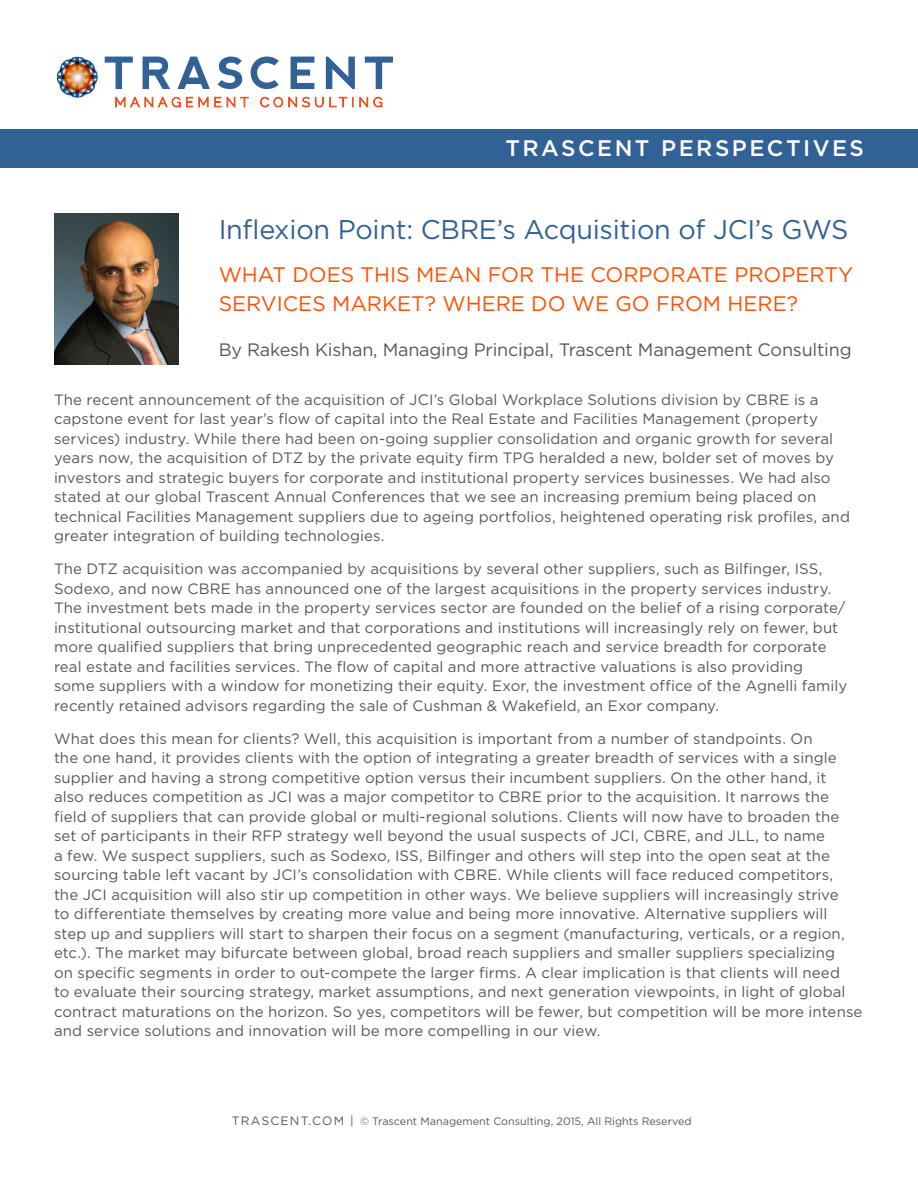
<style>
.page{position:relative;width:918px;height:1188px;background:#fff}
.page>*{position:absolute;margin:0;border:0;box-sizing:border-box;transform-origin:0 0}
.title_sub_head{font:27px "Gotham";letter-spacing:-.01em;color:#326195}
.t1{font:500 22.5px "Gotham";letter-spacing:.11em;color:#fff}
.Title_Header{font:21px/28.5px "Gotham";color:#ff5000}
.Title_Header-2{font:18px "Gotham";letter-spacing:-.01em;color:#57585a}
.body{font:15px/19.5px "Gotham";letter-spacing:.005em;color:#57585a}
.t2{font:10.8px "Gotham";color:#57585a}
.s1{font-size:12.15px}
</style>
<div class="page">
<div style="left:0;top:130px;width:918px;height:38px;background:#326195"></div>
<svg style="left:56px;top:56px;width:337px;height:52px"></svg>
<img style="left:54px;top:214px;width:124px;height:150px">
<h2 class="t1" style="left:505px;top:136px;width:360px">TRASCENT PERSPECTIVES</h2>
<p class="title_sub_head" style="left:219px;top:214px;width:631px">Inflexion Point: CBRE’s Acquisition of JCI’s GWS</p>
<p class="Title_Header" style="left:219px;top:260px;width:636px">WHAT DOES THIS MEAN FOR THE CORPORATE PROPERTY<br>SERVICES MARKET? WHERE DO WE GO FROM HERE?</p>
<p class="Title_Header-2" style="left:219px;top:340px;width:634px">By Rakesh Kishan, Managing Principal, Trascent Management Consulting</p>
<p class="body" style="left:54px;top:389px;width:798px">The recent announcement of the acquisition of JCI’s Global Workplace Solutions division by CBRE is a capstone event for last year’s flow of capital into the Real Estate and Facilities Management (property services) industry. While there had been on-going supplier consolidation and organic growth for several years now, the acquisition of DTZ by the private equity firm TPG heralded a new, bolder set of moves by investors and strategic buyers for corporate and institutional property services businesses. We had also stated at our global Trascent Annual Conferences that we see an increasing premium being placed on technical Facilities Management suppliers due to ageing portfolios, heightened operating risk profiles, and greater integration of building technologies.</p>
<p class="body" style="left:54px;top:559px;width:795px">The DTZ acquisition was accompanied by acquisitions by several other suppliers, such as Bilfinger, ISS, Sodexo, and now CBRE has announced one of the largest acquisitions in the property services industry.<br>The investment bets made in the property services sector are founded on the belief of a rising corporate/ institutional outsourcing market and that corporations and institutions will increasingly rely on fewer, but more qualified suppliers that bring unprecedented geographic reach and service breadth for corporate real estate and facilities services. The flow of capital and more attractive valuations is also providing some suppliers with a window for monetizing their equity. Exor, the investment office of the Agnelli family recently retained advisors regarding the sale of Cushman &amp; Wakefield, an Exor company.</p>
<p class="body" style="left:54px;top:728px;width:810px">What does this mean for clients? Well, this acquisition is important from a number of standpoints. On<br>the one hand, it provides clients with the option of integrating a greater breadth of services with a single supplier and having a strong competitive option versus their incumbent suppliers. On the other hand, it<br>also reduces competition as JCI was a major competitor to CBRE prior to the acquisition. It narrows the field of suppliers that can provide global or multi-regional solutions. Clients will now have to broaden the set of participants in their RFP strategy well beyond the usual suspects of JCI, CBRE, and JLL, to name<br>a few. We suspect suppliers, such as Sodexo, ISS, Bilfinger and others will step into the open seat at the sourcing table left vacant by JCI’s consolidation with CBRE. While clients will face reduced competitors,<br>the JCI acquisition will also stir up competition in other ways. We believe suppliers will increasingly strive<br>to differentiate themselves by creating more value and being more innovative. Alternative suppliers will step up and suppliers will start to sharpen their focus on a segment (manufacturing, verticals, or a region, etc.). The market may bifurcate between global, broad reach suppliers and smaller suppliers specializing<br>on specific segments in order to out-compete the larger firms. A clear implication is that clients will need<br>to evaluate their sourcing strategy, market assumptions, and next generation viewpoints, in light of global contract maturations on the horizon. So yes, competitors will be fewer, but competition will be more intense and service solutions and innovation will be more compelling in our view.</p>
<p class="t2" style="left:232px;top:1116px;width:461px"><span class="s1">TRASCENT.COM |</span> © Trascent Management Consulting, 2015, All Rights Reserved</p>
</div>
